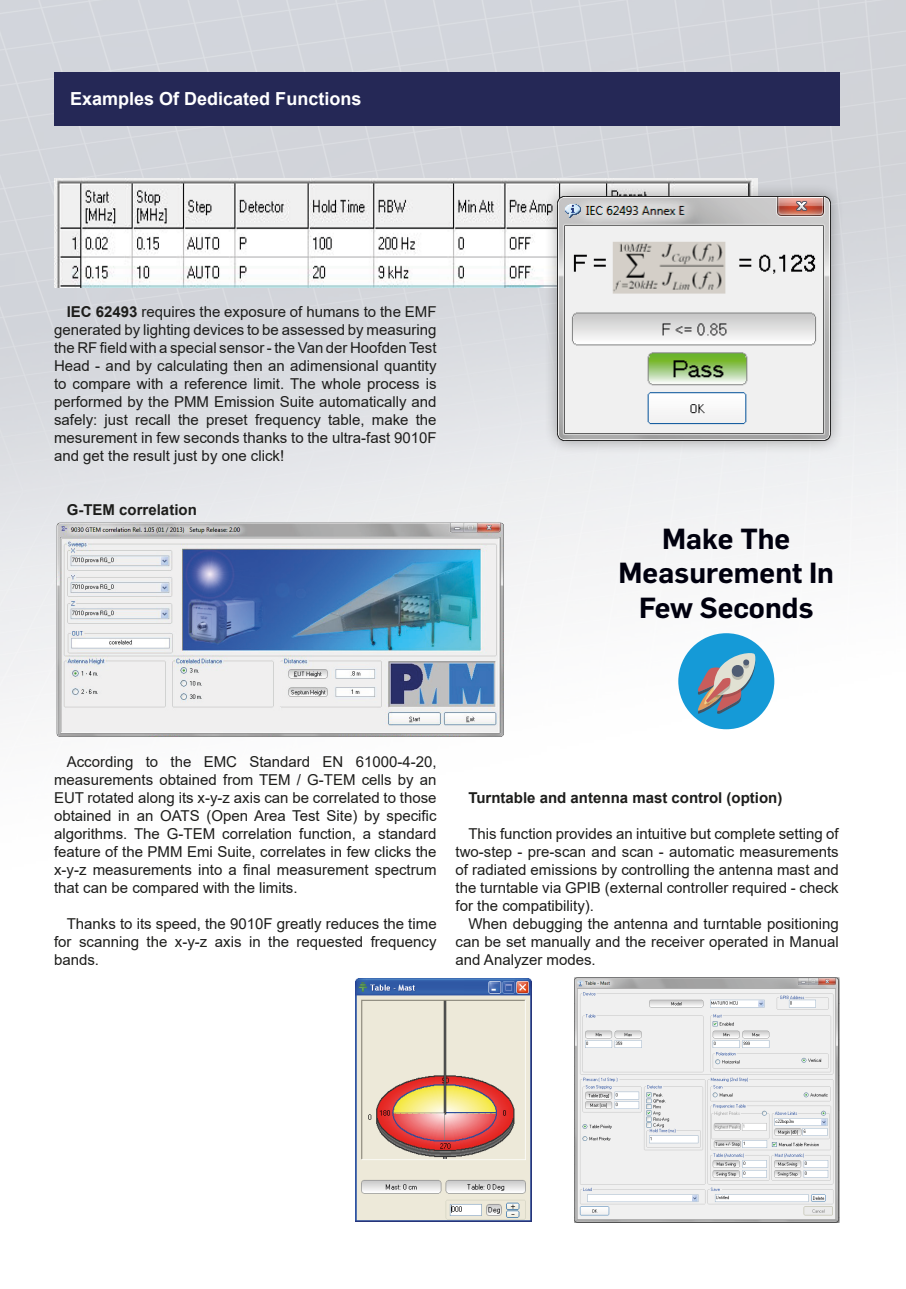
<style>
.page{position:relative;width:906px;height:1289px;background:#fff}
.page>*{position:absolute;margin:0;border:0;box-sizing:border-box;transform-origin:0 0}
.t1{font:600 28.5px "Flama";color:#00000e}
.t2{font:700 18px "Arial";color:#fff}
.PMM_Paragraph_1{font:15px/18px "Arial";color:#1d1d1b;text-align:justify}
.PMM_Paragraph_1-2{font:700 15px "Arial";color:#1d1d1b}
.s1{font-weight:700}
</style>
<div class="page">
<img style="left:0;top:0;width:906px;height:1223px">
<img style="left:54px;top:178px;width:703px;height:109px">
<img style="left:356px;top:978px;width:175px;height:243px">
<div style="left:54px;top:72px;width:785px;height:53px;background:#252856"></div>
<img style="left:54px;top:521px;width:452px;height:217px">
<div style="left:544px;top:182px;width:300px;height:272px;background:#1d1d1b;opacity:.4"></div>
<img style="left:550px;top:189px;width:289px;height:260px">
<div style="left:678px;top:633px;width:96px;height:96px;background:#159ad7;border-radius:50%"></div>
<svg style="left:697px;top:653px;width:59px;height:60px"></svg>
<img style="left:574px;top:977px;width:265px;height:245px">
<h2 class="t2" style="left:70px;top:86px;width:293px">Examples Of Dedicated Functions</h2>
<p class="PMM_Paragraph_1" style="left:54px;top:302px;width:384px;text-indent:13px"><span class="s1">IEC 62493</span> requires the exposure of humans to the EMF generated by lighting devices to be assessed by measuring the RF field with a special sensor - the Van der Hoofden Test Head - and by calculating then an adimensional quantity to compare with a reference limit. The whole process is performed by the PMM Emission Suite automatically and safely: just recall the preset frequency table, make the mesurement in few seconds thanks to the ultra-fast 9010F and get the result just by one click!</p>
<p class="PMM_Paragraph_1-2" style="left:67px;top:499px;width:132px">G-TEM correlation</p>
<h2 class="t1" style="left:662px;top:518px;width:129px">Make The</h2>
<h2 class="t1" style="left:618px;top:552px;width:217px">Measurement In</h2>
<h2 class="t1" style="left:639px;top:587px;width:176px">Few Seconds</h2>
<p class="PMM_Paragraph_1" style="left:54px;top:752px;width:384px;text-indent:13px">According to the EMC Standard EN 61000-4-20, measurements obtained from TEM / G-TEM cells by an EUT rotated along its x-y-z axis can be correlated to those obtained in an OATS (Open Area Test Site) by specific algorithms. The G-TEM correlation function, a standard feature of the PMM Emi Suite, correlates in few clicks the x-y-z measurements into a final measurement spectrum that can be compared with the limits.</p>
<p class="PMM_Paragraph_1" style="left:54px;top:914px;width:384px;text-indent:13px">Thanks to its speed, the 9010F greatly reduces the time for scanning the x-y-z axis in the requested frequency bands.</p>
<p class="PMM_Paragraph_1-2" style="left:468px;top:787px;width:315px">Turntable and antenna mast control (option)</p>
<p class="PMM_Paragraph_1" style="left:455px;top:824px;width:385px;text-indent:13px">This function provides an intuitive but complete setting of two-step - pre-scan and scan - automatic measurements of radiated emissions by controlling the antenna mast and the turntable via GPIB (external controller required - check for the compatibility).</p>
<p class="PMM_Paragraph_1" style="left:455px;top:914px;width:385px;text-indent:13px">When debugging the antenna and turntable positioning can be set manually and the receiver operated in Manual and Analyzer modes.</p>
</div>
